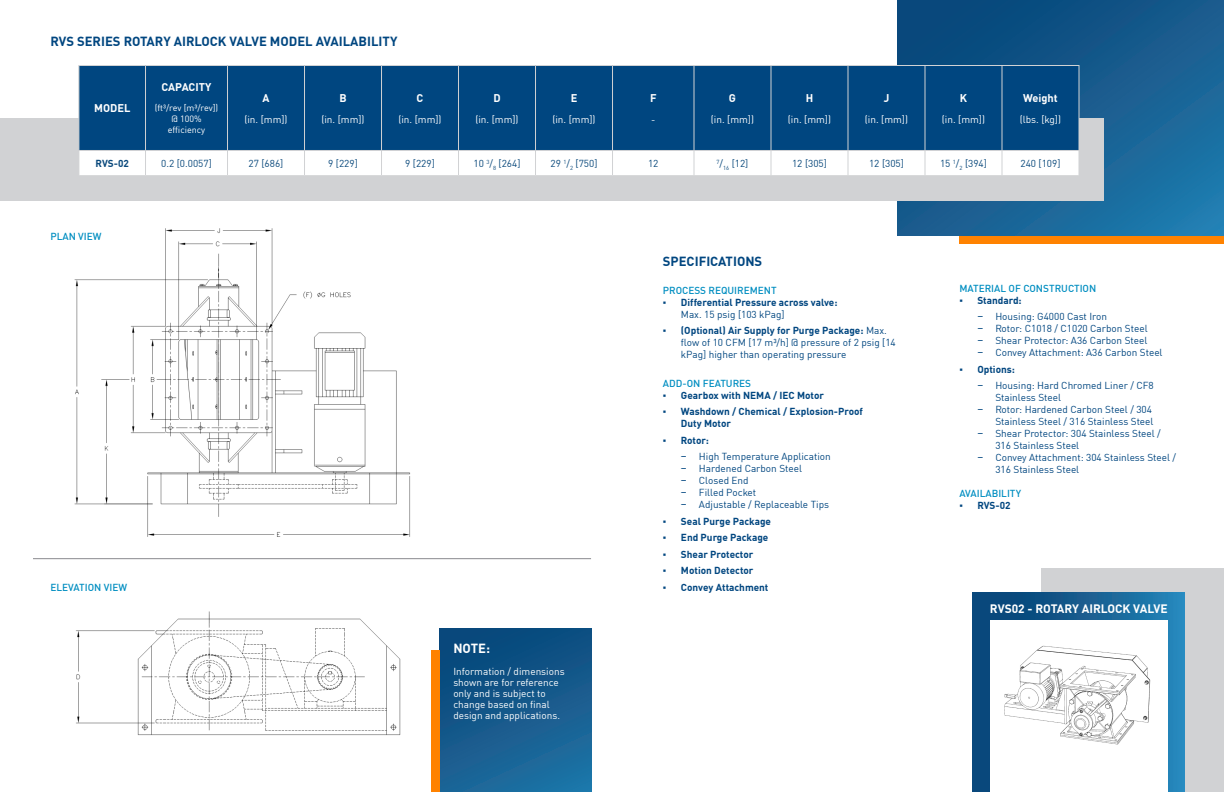
<style>
.page{position:relative;width:1224px;height:792px;background:#fff}
.page>*{position:absolute;margin:0;border:0;box-sizing:border-box;transform-origin:0 0}
.t1{font:700 13px "DIN Offc";color:#004680}
.t2{font:700 13px "DIN Offc";color:#fff}
.t3{font:700 12px "DIN Offc";color:#fff}
.t4{font:700 11px "DIN Offc";color:#fff}
.t5{font:10px/12px "DIN Offc";color:#004680}
.t6{font:700 10px/12px "DIN Offc";color:#004680}
.t7{font:10px/11px "DIN Offc";color:#fff}
.t8{font:10px "DIN Offc";color:#09487b}
.t9{font:500 10px "DIN Offc";color:#008ec1}
.t10{font:700 10px "DIN Offc";color:#09487b}
.t11{font:9px "DIN Offc";color:#fff}
.s1{font-family:"Arial";font-weight:400}
.s2{font-weight:400}
.s3{font-family:"Arial"}
.s4{font-weight:700}
</style>
<div class="page">
<img style="left:74px;top:228px;width:337px;height:309px">
<div style="left:959px;top:235px;width:265px;height:8px;background:#ff8200"></div>
<svg style="left:897px;top:0;width:327px;height:235px"></svg>
<div style="left:1041px;top:568px;width:183px;height:224px;background:#d1d2d4"></div>
<div style="left:439px;top:628px;width:152px;height:164px;background:linear-gradient(to bottom,#09477a,#1f6c9e)"></div>
<div style="left:0;top:118px;width:1103px;height:82px;background:#d1d2d4"></div>
<div style="left:973px;top:593px;width:212px;height:199px;background:linear-gradient(to right,#043c6f,#2582b6)"></div>
<div style="left:431px;top:650px;width:8px;height:142px;background:#ff8200"></div>
<div style="left:990px;top:621px;width:178px;height:171px;background:#fff"></div>
<img style="left:1004px;top:645px;width:147px;height:100px">
<hr style="left:33px;top:558px;width:558px;height:1px;background:#8a8a8e">
<div style="left:79px;top:66px;width:999px;height:84px;background:#004680"></div>
<hr style="left:78px;top:65px;width:68px;height:1px;background:#d1d2d4">
<hr style="left:78px;top:66px;width:1px;height:84px;background:#d1d2d4">
<hr style="left:146px;top:65px;width:82px;height:1px;background:#d1d2d4">
<hr style="left:145px;top:66px;width:1px;height:84px;background:#d1d2d4">
<hr style="left:228px;top:65px;width:77px;height:1px;background:#d1d2d4">
<hr style="left:227px;top:66px;width:1px;height:84px;background:#d1d2d4">
<hr style="left:305px;top:65px;width:77px;height:1px;background:#d1d2d4">
<hr style="left:304px;top:66px;width:1px;height:84px;background:#d1d2d4">
<hr style="left:382px;top:65px;width:77px;height:1px;background:#d1d2d4">
<hr style="left:381px;top:66px;width:1px;height:84px;background:#d1d2d4">
<hr style="left:459px;top:65px;width:77px;height:1px;background:#d1d2d4">
<hr style="left:458px;top:66px;width:1px;height:84px;background:#d1d2d4">
<hr style="left:536px;top:65px;width:77px;height:1px;background:#d1d2d4">
<hr style="left:535px;top:66px;width:1px;height:84px;background:#d1d2d4">
<hr style="left:613px;top:65px;width:81px;height:1px;background:#d1d2d4">
<hr style="left:612px;top:66px;width:1px;height:84px;background:#d1d2d4">
<hr style="left:694px;top:65px;width:77px;height:1px;background:#d1d2d4">
<hr style="left:694px;top:66px;width:1px;height:84px;background:#d1d2d4">
<hr style="left:771px;top:65px;width:77px;height:1px;background:#d1d2d4">
<hr style="left:770px;top:66px;width:2px;height:84px;background:#d1d2d4">
<hr style="left:848px;top:65px;width:77px;height:1px;background:#d1d2d4">
<hr style="left:848px;top:66px;width:1px;height:84px;background:#d1d2d4">
<hr style="left:925px;top:65px;width:77px;height:1px;background:#d1d2d4">
<hr style="left:924px;top:66px;width:2px;height:84px;background:#d1d2d4">
<hr style="left:1002px;top:65px;width:78px;height:1px;background:#d1d2d4">
<hr style="left:1002px;top:66px;width:1px;height:84px;background:#d1d2d4">
<hr style="left:1078px;top:66px;width:2px;height:84px;background:#d1d2d4">
<div style="left:79px;top:151px;width:999px;height:24px;background:#fff"></div>
<img style="left:76px;top:611px;width:325px;height:125px">
<p class="t1" style="left:50px;top:33px;width:349px">RVS SERIES ROTARY AIRLOCK VALVE MODEL AVAILABILITY</p>
<p class="t4" style="left:94px;top:101px;width:38px">MODEL</p>
<p class="t4" style="left:162px;top:80px;width:51px">CAPACITY</p>
<p class="t11" style="left:155px;top:102px;width:65px">(ft³/rev [m³/rev])</p>
<p class="t11" style="left:171px;top:113px;width:32px">@ 100%</p>
<p class="t11" style="left:168px;top:124px;width:39px">efficiency</p>
<p class="t4" style="left:263px;top:91px;width:9px">A</p>
<p class="t7" style="left:244px;top:113px;width:45px">(in. [mm])</p>
<p class="t4" style="left:339px;top:91px;width:9px">B</p>
<p class="t7" style="left:321px;top:113px;width:45px">(in. [mm])</p>
<p class="t4" style="left:417px;top:91px;width:8px">C</p>
<p class="t7" style="left:398px;top:113px;width:45px">(in. [mm])</p>
<p class="t4" style="left:493px;top:91px;width:9px">D</p>
<p class="t7" style="left:475px;top:113px;width:45px">(in. [mm])</p>
<p class="t4" style="left:571px;top:91px;width:8px">E</p>
<p class="t7" style="left:552px;top:113px;width:45px">(in. [mm])</p>
<p class="t4" style="left:650px;top:91px;width:8px">F</p>
<p class="t7" style="left:651px;top:113px;width:6px">-</p>
<p class="t4" style="left:729px;top:91px;width:9px">G</p>
<p class="t7" style="left:711px;top:113px;width:45px">(in. [mm])</p>
<p class="t4" style="left:806px;top:91px;width:9px">H</p>
<p class="t7" style="left:788px;top:113px;width:45px">(in. [mm])</p>
<p class="t4" style="left:884px;top:91px;width:7px">J</p>
<p class="t7" style="left:865px;top:113px;width:45px">(in. [mm])</p>
<p class="t4" style="left:960px;top:91px;width:9px">K</p>
<p class="t7" style="left:942px;top:113px;width:45px">(in. [mm])</p>
<p class="t4" style="left:1023px;top:91px;width:36px">Weight</p>
<p class="t7" style="left:1020px;top:113px;width:43px">(lbs. [kg])</p>
<p class="t10" style="left:96px;top:157px;width:35px">RVS-02</p>
<p class="t8" style="left:161px;top:157px;width:52px">0.2 [0.0057]</p>
<p class="t8" style="left:249px;top:157px;width:36px">27 [686]</p>
<p class="t8" style="left:328px;top:157px;width:31px">9 [229]</p>
<p class="t8" style="left:405px;top:157px;width:31px">9 [229]</p>
<p class="t8" style="left:474px;top:157px;width:48px">10 <sup>3</sup>/<sub>8</sub> [264]</p>
<p class="t8" style="left:551px;top:157px;width:48px">29 <sup>1</sup>/<sub>2</sub> [750]</p>
<p class="t8" style="left:648px;top:157px;width:12px">12</p>
<p class="t8" style="left:717px;top:157px;width:33px"><sup>7</sup>/<sub>16</sub> [12]</p>
<p class="t8" style="left:792px;top:157px;width:36px">12 [305]</p>
<p class="t8" style="left:869px;top:157px;width:36px">12 [305]</p>
<p class="t8" style="left:940px;top:157px;width:48px">15 <sup>1</sup>/<sub>2</sub> [394]</p>
<p class="t8" style="left:1020px;top:157px;width:42px">240 [109]</p>
<p class="t9" style="left:50px;top:230px;width:53px">PLAN VIEW</p>
<p class="t9" style="left:50px;top:581px;width:78px">ELEVATION VIEW</p>
<p class="t2" style="left:453px;top:640px;width:38px">NOTE:</p>
<p class="t7" style="left:453px;top:666px;width:113px">Information / dimensions shown are for reference only and is subject to change based on final design and applications.</p>
<p class="t1" style="left:663px;top:253px;width:101px">SPECIFICATIONS</p>
<p class="t9" style="left:663px;top:284px;width:115px">PROCESS REQUIREMENT</p>
<p class="t6" style="left:681px;top:296px;width:158px;text-indent:-18px"><span class="s1">▪</span> Differential Pressure across valve:<br><span class="s2">Max. 15 psig [103 kPag]</span></p>
<p class="t5" style="left:681px;top:324px;width:216px;text-indent:-18px"><span class="s3">▪</span> <span class="s4">(Optional) Air Supply for Purge Package:</span> Max. flow of 10 CFM [17 m³/h] @ pressure of 2 psig [14 kPag] higher than operating pressure</p>
<p class="t9" style="left:663px;top:377px;width:90px">ADD-ON FEATURES</p>
<p class="t6" style="left:663px;top:389px;width:163px"><span class="s1">▪</span> Gearbox with NEMA / IEC Motor</p>
<p class="t6" style="left:681px;top:405px;width:184px;text-indent:-18px"><span class="s1">▪</span> Washdown / Chemical / Explosion-Proof<br>Duty Motor</p>
<p class="t6" style="left:663px;top:434px;width:47px"><span class="s1">▪</span> Rotor:</p>
<p class="t5" style="left:681px;top:450px;width:151px"><span class="s3">−</span> High Temperature Application</p>
<p class="t5" style="left:681px;top:462px;width:123px"><span class="s3">−</span> Hardened Carbon Steel</p>
<p class="t5" style="left:681px;top:474px;width:69px"><span class="s3">−</span> Closed End</p>
<p class="t5" style="left:681px;top:486px;width:77px"><span class="s3">−</span> Filled Pocket</p>
<p class="t5" style="left:681px;top:498px;width:150px"><span class="s3">−</span> Adjustable / Replaceable Tips</p>
<p class="t6" style="left:663px;top:515px;width:110px"><span class="s1">▪</span> Seal Purge Package</p>
<p class="t6" style="left:663px;top:531px;width:107px"><span class="s1">▪</span> End Purge Package</p>
<p class="t6" style="left:663px;top:548px;width:92px"><span class="s1">▪</span> Shear Protector</p>
<p class="t6" style="left:663px;top:564px;width:92px"><span class="s1">▪</span> Motion Detector</p>
<p class="t6" style="left:663px;top:581px;width:107px"><span class="s1">▪</span> Convey Attachment</p>
<p class="t9" style="left:959px;top:282px;width:138px">MATERIAL OF CONSTRUCTION</p>
<p class="t6" style="left:959px;top:294px;width:64px"><span class="s1">▪</span> Standard:</p>
<p class="t5" style="left:977px;top:311px;width:131px"><span class="s3">−</span> Housing: G4000 Cast Iron</p>
<p class="t5" style="left:977px;top:323px;width:172px"><span class="s3">−</span> Rotor: C1018 / C1020 Carbon Steel</p>
<p class="t5" style="left:977px;top:335px;width:172px"><span class="s3">−</span> Shear Protector: A36 Carbon Steel</p>
<p class="t5" style="left:977px;top:347px;width:187px"><span class="s3">−</span> Convey Attachment: A36 Carbon Steel</p>
<p class="t6" style="left:959px;top:363px;width:57px"><span class="s1">▪</span> Options:</p>
<p class="t5" style="left:995px;top:380px;width:160px;text-indent:-18px"><span class="s3">−</span> Housing: Hard Chromed Liner / CF8<br>Stainless Steel</p>
<p class="t5" style="left:977px;top:404px;width:178px;text-align:right"><span class="s3">−</span> Rotor: Hardened Carbon Steel / 304<br>Stainless Steel / 316 Stainless Steel</p>
<p class="t5" style="left:995px;top:428px;width:167px;text-indent:-18px"><span class="s3">−</span> Shear Protector: 304 Stainless Steel /<br>316 Stainless Steel</p>
<p class="t5" style="left:995px;top:452px;width:182px;text-indent:-18px"><span class="s3">−</span> Convey Attachment: 304 Stainless Steel /<br>316 Stainless Steel</p>
<p class="t9" style="left:959px;top:487px;width:63px">AVAILABILITY</p>
<p class="t6" style="left:959px;top:499px;width:53px"><span class="s1">▪</span> RVS-02</p>
<p class="t3" style="left:990px;top:601px;width:179px">RVS02 - ROTARY AIRLOCK VALVE</p>
</div>
